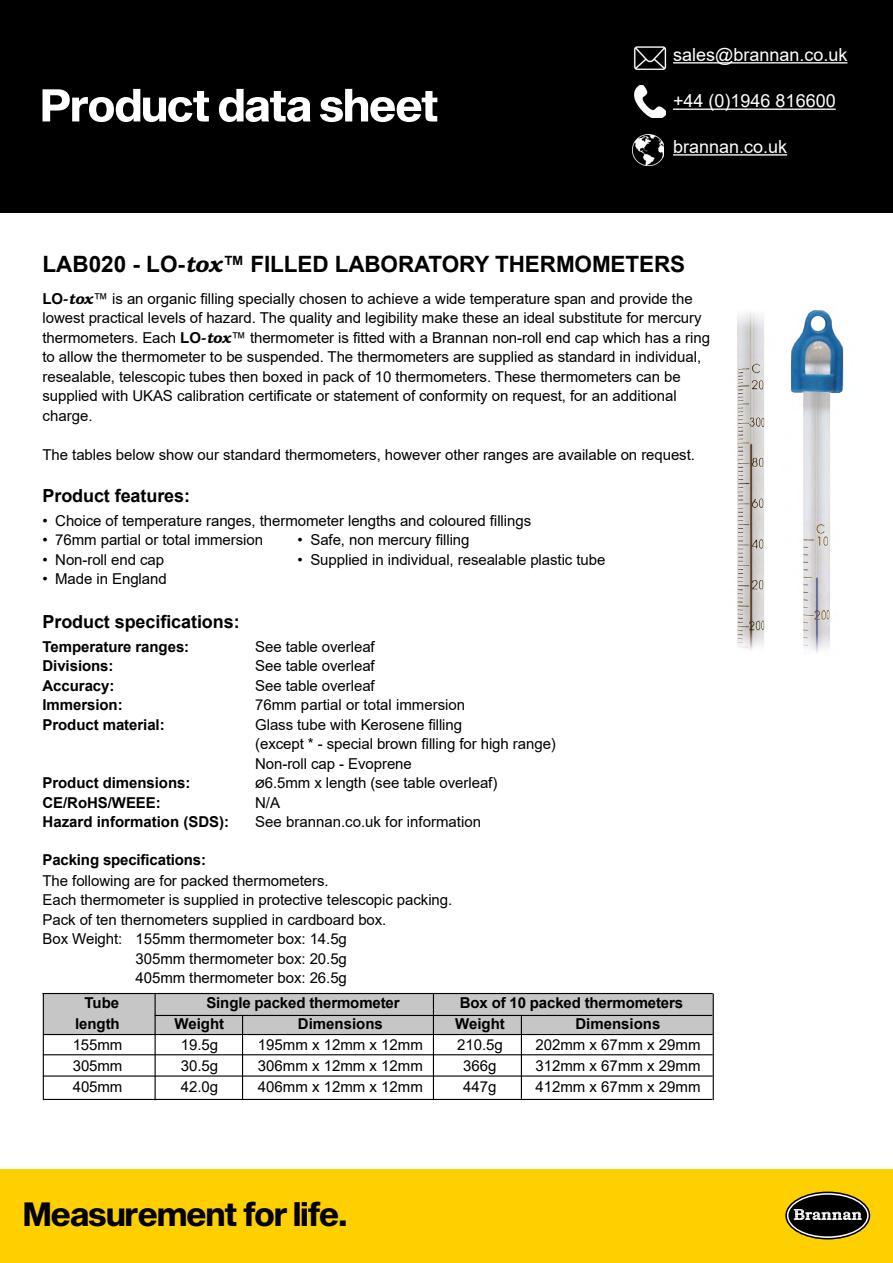
<style>
.page{position:relative;width:893px;height:1263px;background:#fff}
.page>*{position:absolute;margin:0;border:0;box-sizing:border-box;transform-origin:0 0}
.t1{font:33px "Sequel Sans Bold Disp";color:#000}
.t2{font:700 22.5px "Arial";letter-spacing:-.005em;color:#000}
.t3{font:18px "Arial";color:#fff}
.t4{font:700 18px "Arial";letter-spacing:-.005em;color:#000}
.t5{font:15px/19.5px "Arial";letter-spacing:-.005em;color:#000}
.t6{font:700 15px "Arial";letter-spacing:-.005em;color:#000}
.s1{font-family:"Bookman";font-weight:600;font-style:italic}
.s2{font-weight:700}
.s3{font-family:"Bookman";font-weight:600}
</style>
<div class="page">
<div style="left:0;top:0;width:893px;height:213px;background:#000"></div>
<div style="left:0;top:1169px;width:893px;height:94px;background:#ffd000"></div>
<svg style="left:786px;top:1192px;width:83px;height:47px"></svg>
<div style="left:785px;top:1191px;width:85px;height:48px;border:2px solid #000;border-radius:50%"></div>
<div style="left:788px;top:1195px;width:79px;height:41px;background:#000;border-radius:50%"></div>
<svg style="left:794px;top:1209px;width:68px;height:11px"></svg>
<img style="left:633px;top:47px;width:34px;height:22px">
<hr style="left:673px;top:62px;width:174px;height:2px;background:#fff">
<img style="left:635px;top:86px;width:30px;height:32px">
<hr style="left:673px;top:109px;width:163px;height:1px;background:#fff">
<img style="left:633px;top:134px;width:31px;height:32px">
<hr style="left:673px;top:154px;width:114px;height:2px;background:#fff">
<svg style="left:43px;top:89px;width:394px;height:33px"></svg>
<img style="left:737px;top:309px;width:107px;height:344px">
<div style="left:43px;top:994px;width:670px;height:41px;background:#c6c6c6"></div>
<hr style="left:43px;top:1034px;width:670px;height:1px;background:#000">
<hr style="left:43px;top:1075px;width:670px;height:1px;background:#000">
<hr style="left:43px;top:993px;width:1px;height:107px;background:#000">
<hr style="left:43px;top:993px;width:670px;height:1px;background:#000">
<hr style="left:44px;top:1099px;width:668px;height:1px;background:#000">
<hr style="left:43px;top:1054px;width:670px;height:1px;background:#000">
<hr style="left:155px;top:993px;width:1px;height:107px;background:#000">
<hr style="left:242px;top:1016px;width:1px;height:83px;background:#000">
<hr style="left:433px;top:994px;width:1px;height:106px;background:#000">
<hr style="left:521px;top:1016px;width:1px;height:83px;background:#000">
<hr style="left:713px;top:994px;width:1px;height:106px;background:#000">
<hr style="left:155px;top:1015px;width:557px;height:1px;background:#000">
<p class="t3" style="left:673px;top:42px;width:176px">sales@brannan.co.uk</p>
<p class="t3" style="left:673px;top:89px;width:164px">+44 (0)1946 816600</p>
<p class="t3" style="left:673px;top:134px;width:116px">brannan.co.uk</p>
<h2 class="t2" style="left:43px;top:248px;width:644px">LAB020 - LO-<span class="s1">tox</span>™ FILLED LABORATORY THERMOMETERS</h2>
<p class="t5" style="left:43px;top:288px;width:669px"><span class="s2">LO</span><span class="s3">-</span><span class="s1">tox</span>™ is an organic filling specially chosen to achieve a wide temperature span and provide the lowest practical levels of hazard. The quality and legibility make these an ideal substitute for mercury thermometers. Each <span class="s2">LO</span><span class="s3">-</span><span class="s1">tox</span>™ thermometer is fitted with a Brannan non-roll end cap which has a ring to allow the thermometer to be suspended. The thermometers are supplied as standard in individual, resealable, telescopic tubes then boxed in pack of 10 thermometers. These thermometers can be supplied with UKAS calibration certificate or statement of conformity on request, for an additional charge.</p>
<p class="t5" style="left:43px;top:444px;width:654px">The tables below show our standard thermometers, however other ranges are available on request.</p>
<p class="t4" style="left:43px;top:483px;width:149px">Product features:</p>
<p class="t5" style="left:43px;top:510px;width:490px">• Choice of temperature ranges, thermometer lengths and coloured fillings</p>
<p class="t5" style="left:43px;top:530px;width:222px">• 76mm partial or total immersion</p>
<p class="t5" style="left:298px;top:530px;width:173px">• Safe, non mercury filling</p>
<p class="t5" style="left:43px;top:549px;width:123px">• Non-roll end cap</p>
<p class="t5" style="left:298px;top:549px;width:309px">• Supplied in individual, resealable plastic tube</p>
<p class="t5" style="left:42px;top:569px;width:126px">• Made in England</p>
<p class="t4" style="left:43px;top:609px;width:199px">Product specifications:</p>
<p class="t6" style="left:43px;top:636px;width:148px">Temperature ranges:</p>
<p class="t5" style="left:255px;top:636px;width:121px">See table overleaf</p>
<p class="t6" style="left:43px;top:655px;width:73px">Divisions:</p>
<p class="t5" style="left:255px;top:656px;width:121px">See table overleaf</p>
<p class="t6" style="left:43px;top:675px;width:73px">Accuracy:</p>
<p class="t5" style="left:255px;top:675px;width:121px">See table overleaf</p>
<p class="t6" style="left:43px;top:694px;width:82px">Immersion:</p>
<p class="t5" style="left:255px;top:695px;width:212px">76mm partial or total immersion</p>
<p class="t6" style="left:43px;top:714px;width:124px">Product material:</p>
<p class="t5" style="left:255px;top:714px;width:302px">Glass tube with Kerosene filling<br>(except * - special brown filling for high range)<br>Non-roll cap - Evoprene</p>
<p class="t6" style="left:43px;top:772px;width:149px">Product dimensions:</p>
<p class="t5" style="left:255px;top:773px;width:244px">Ø6.5mm x length (see table overleaf)</p>
<p class="t6" style="left:43px;top:792px;width:120px">CE/RoHS/WEEE:</p>
<p class="t5" style="left:255px;top:792px;width:26px">N/A</p>
<p class="t6" style="left:43px;top:811px;width:188px">Hazard information (SDS):</p>
<p class="t5" style="left:255px;top:812px;width:227px">See brannan.co.uk for information</p>
<p class="t6" style="left:43px;top:849px;width:165px">Packing specifications:</p>
<p class="t5" style="left:43px;top:870px;width:288px">The following are for packed thermometers.</p>
<p class="t5" style="left:43px;top:890px;width:411px">Each thermometer is supplied in protective telescopic packing.</p>
<p class="t5" style="left:43px;top:909px;width:345px">Pack of ten thernometers supplied in cardboard box.</p>
<p class="t5" style="left:43px;top:929px;width:306px">Box Weight: 155mm thermometer box: 14.5g</p>
<p class="t5" style="left:136px;top:948px;width:213px">305mm thermometer box: 20.5g</p>
<p class="t5" style="left:136px;top:968px;width:213px">405mm thermometer box: 26.5g</p>
<p class="t6" style="left:85px;top:992px;width:36px">Tube</p>
<p class="t6" style="left:206px;top:992px;width:195px">Single packed thermometer</p>
<p class="t6" style="left:460px;top:992px;width:225px">Box of 10 packed thermometers</p>
<p class="t6" style="left:75px;top:1013px;width:46px">length</p>
<p class="t6" style="left:175px;top:1013px;width:51px">Weight</p>
<p class="t6" style="left:298px;top:1013px;width:87px">Dimensions</p>
<p class="t6" style="left:455px;top:1013px;width:51px">Weight</p>
<p class="t6" style="left:575px;top:1013px;width:87px">Dimensions</p>
<p class="t5" style="left:73px;top:1035px;width:51px">155mm</p>
<p class="t5" style="left:181px;top:1035px;width:39px">19.5g</p>
<p class="t5" style="left:258px;top:1035px;width:167px">195mm x 12mm x 12mm</p>
<p class="t5" style="left:457px;top:1035px;width:47px">210.5g</p>
<p class="t5" style="left:535px;top:1035px;width:167px">202mm x 67mm x 29mm</p>
<p class="t5" style="left:73px;top:1056px;width:51px">305mm</p>
<p class="t5" style="left:181px;top:1056px;width:39px">30.5g</p>
<p class="t5" style="left:258px;top:1056px;width:167px">306mm x 12mm x 12mm</p>
<p class="t5" style="left:463px;top:1056px;width:35px">366g</p>
<p class="t5" style="left:535px;top:1056px;width:167px">312mm x 67mm x 29mm</p>
<p class="t5" style="left:73px;top:1077px;width:51px">405mm</p>
<p class="t5" style="left:181px;top:1077px;width:39px">42.0g</p>
<p class="t5" style="left:258px;top:1077px;width:167px">406mm x 12mm x 12mm</p>
<p class="t5" style="left:463px;top:1077px;width:35px">447g</p>
<p class="t5" style="left:535px;top:1077px;width:167px">412mm x 67mm x 29mm</p>
<h1 class="t1" style="left:24px;top:1191px;width:325px">Measurement for life.</h1>
</div>
